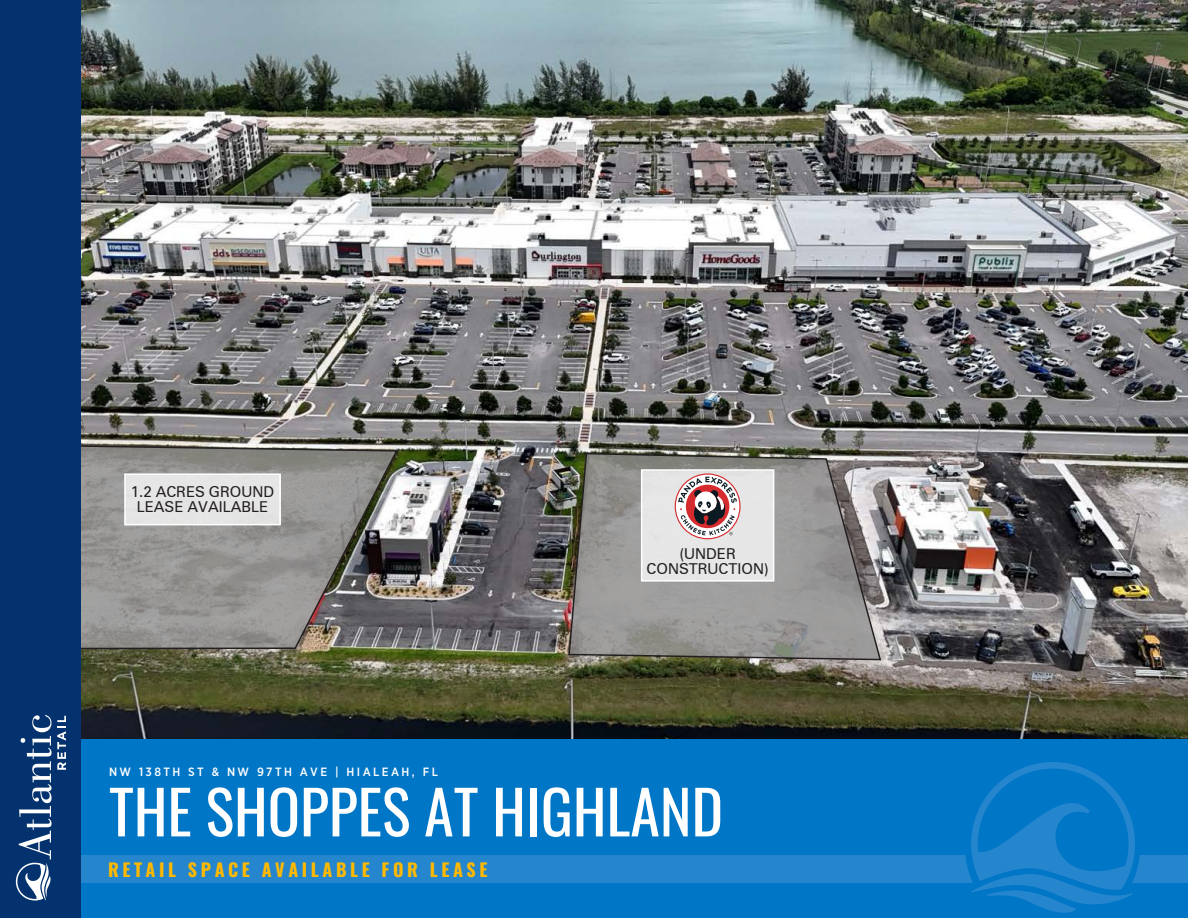
<style>
.page{position:relative;width:1188px;height:918px;background:#fff}
.page>*{position:absolute;margin:0;border:0;box-sizing:border-box;transform-origin:0 0}
.t1{font:60px "Oswald";color:#fff}
.t2{font:700 18px "Oswald";letter-spacing:.2em;color:#ffb901}
.t3{font:15px/15px "Zurich BT";color:#231f20;text-align:center}
.t4{font:500 12px "Gotham Narrow";letter-spacing:.2em;color:#fff}
</style>
<div class="page">
<img style="left:81px;top:0;width:1107px;height:740px">
<svg style="left:81px;top:445px;width:318px;height:205px;background:#8d8b89"></svg>
<div style="left:55px;top:740px;width:1133px;height:178px;background:#0076c7"></div>
<div style="left:54px;top:856px;width:1134px;height:27px;background:#2586ce"></div>
<svg style="left:965px;top:762px;width:175px;height:151px"></svg>
<div style="left:0;top:0;width:81px;height:918px;background:#03326e"></div>
<svg style="left:16px;top:715px;width:49px;height:185px"></svg>
<svg style="left:568px;top:452px;width:314px;height:209px;background:#91908d"></svg>
<div style="left:642px;top:470px;width:132px;height:111px;background:#e7e6e6"></div>
<div style="left:641px;top:469px;width:133px;height:113px;border:2px solid #fff"></div>
<div style="left:125px;top:474px;width:155px;height:51px;background:#e6e6e5"></div>
<div style="left:124px;top:473px;width:157px;height:52px;border:2px solid #fff"></div>
<svg style="left:675px;top:473px;width:66px;height:66px"></svg>
<p class="t3" style="left:131px;top:484px;width:145px">1.2 ACRES GROUND<br>LEASE AVAILABLE</p>
<p class="t3" style="left:680px;top:546px;width:58px">(UNDER</p>
<p class="t3" style="left:647px;top:561px;width:124px">CONSTRUCTION)</p>
<p class="t4" style="left:109px;top:765px;width:330px">NW 138TH ST &amp; NW 97TH AVE | HIALEAH, FL</p>
<p class="t1" style="left:109px;top:759px;width:616px">THE SHOPPES AT HIGHLAND</p>
<p class="t2" style="left:108px;top:860px;width:381px">RETAIL SPACE AVAILABLE FOR LEASE</p>
</div>
